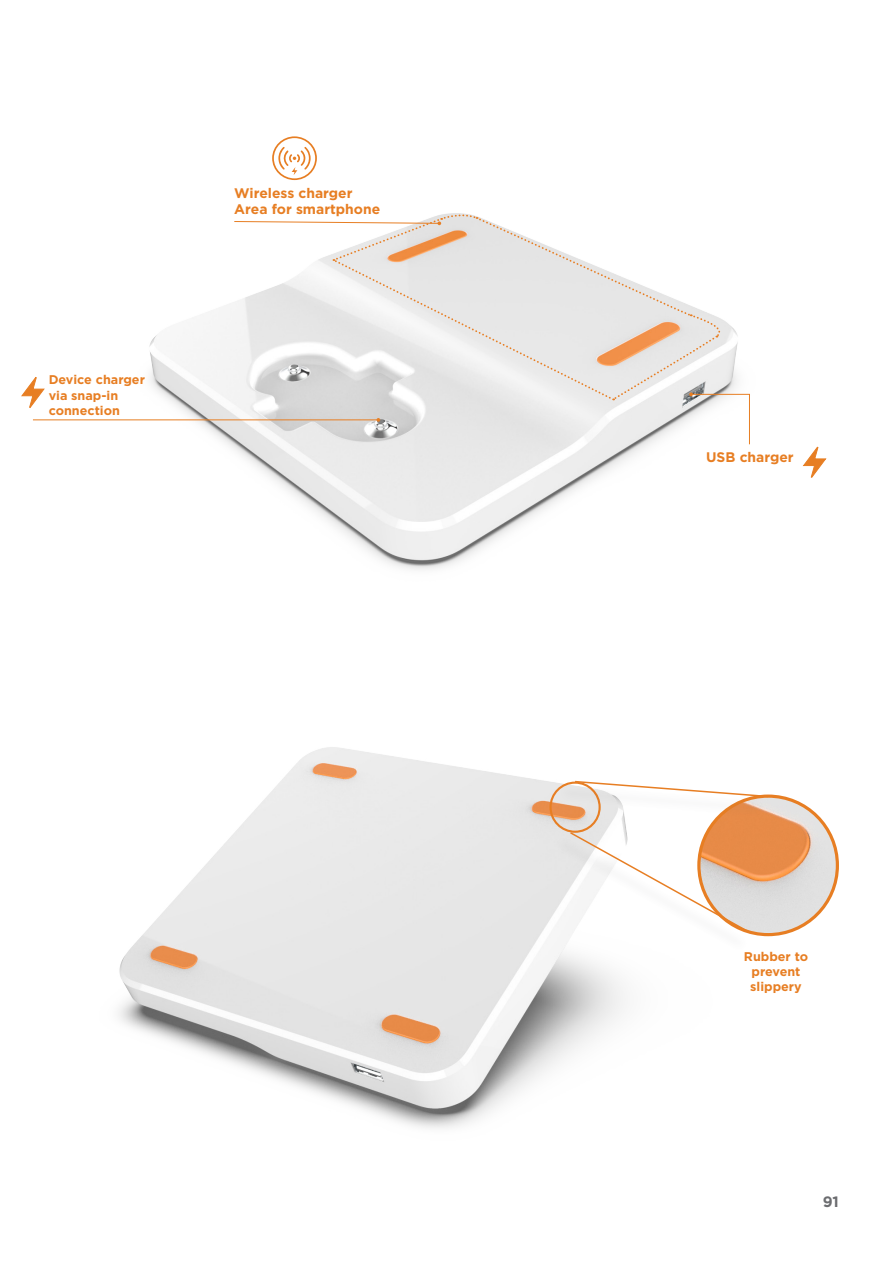
<style>
.page{position:relative;width:893px;height:1263px;background:#fff}
.page>*{position:absolute;margin:0;border:0;box-sizing:border-box;transform-origin:0 0}
.t1{font:700 15px "Gotham";color:#6c6d70}
.t2{font:700 13.8px/16.6px "Gotham";color:#e77e23}
.t3{font:700 12.6px/15.1px "Gotham";color:#e77e23}
</style>
<div class="page">
<img style="left:65px;top:180px;width:762px;height:390px">
<hr style="left:33px;top:419px;width:345px;height:1px;background:#e77e23">
<svg style="left:272px;top:136px;width:45px;height:44px"></svg>
<svg style="left:233px;top:213px;width:517px;height:232px"></svg>
<img style="left:118px;top:747px;width:697px;height:381px">
<img style="left:699px;top:796px;width:138px;height:139px;border-radius:69px">
<div style="left:549px;top:781px;width:52px;height:52px;border:2px solid #e77e23;border-radius:50%"></div>
<div style="left:558px;top:784px;width:209px;height:33px;background:#6c6d70;opacity:.25"></div>
<svg style="left:573px;top:780px;width:197px;height:18px"></svg>
<div style="left:554px;top:836px;width:194px;height:116px;background:#6c6d70;opacity:.25"></div>
<svg style="left:568px;top:831px;width:184px;height:103px"></svg>
<svg style="left:21px;top:377px;width:24px;height:31px"></svg>
<svg style="left:803px;top:447px;width:23px;height:31px"></svg>
<p class="t3" style="left:49px;top:372px;width:98px">Device charger via snap-in connection</p>
<p class="t2" style="left:234px;top:184px;width:147px">Wireless charger<br>Area for smartphone</p>
<p class="t2" style="left:706px;top:449px;width:89px">USB charger</p>
<p class="t3" style="left:744px;top:948px;width:66px;text-align:center">Rubber to prevent slippery</p>
<p class="t1" style="left:823px;top:1191px;width:18px">91</p>
</div>
